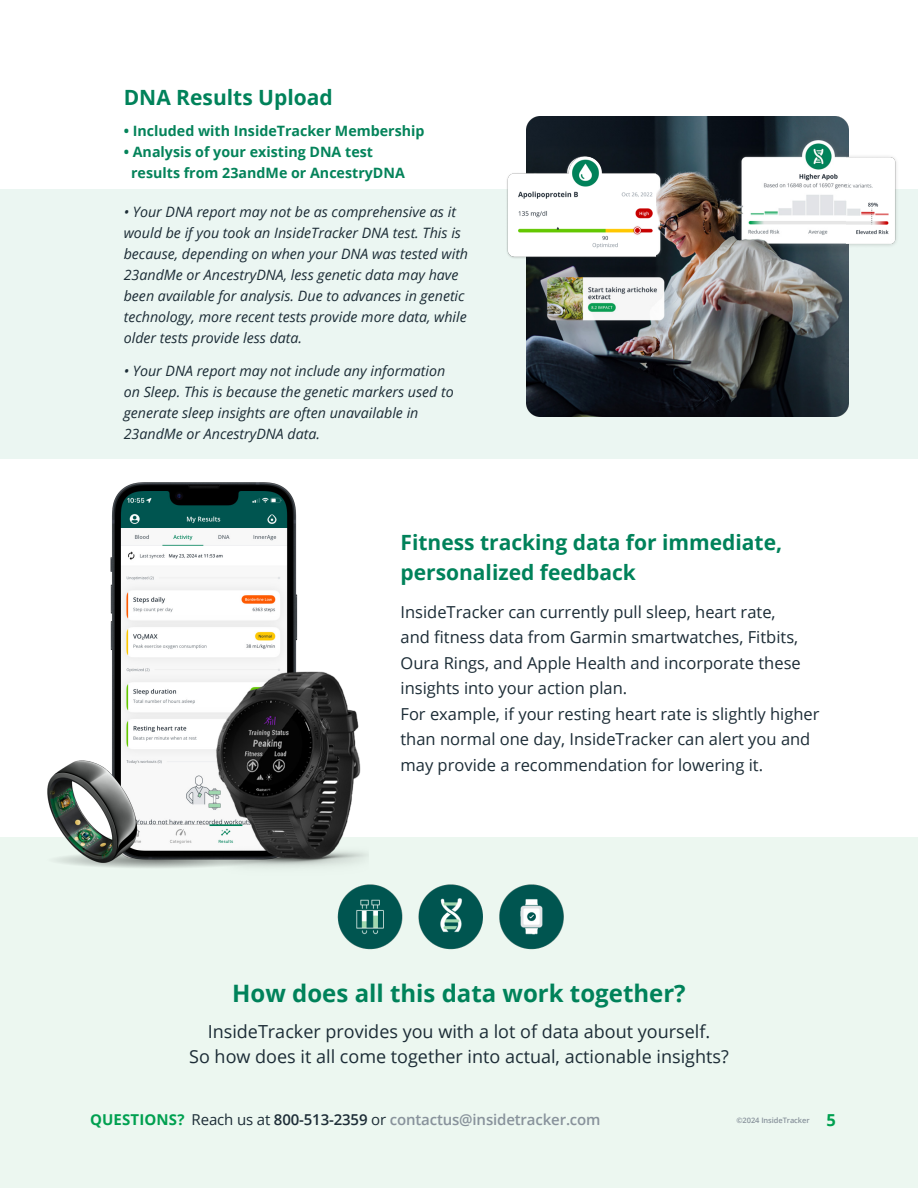
<style>
.page{position:relative;width:918px;height:1188px;background:#fff}
.page>*{position:absolute;margin:0;border:0;box-sizing:border-box;transform-origin:0 0}
.t1{font:700 24px "Open Sans";color:#00825a}
.t2{font:700 21px/30px "Open Sans";color:#00825a}
.t3{font:18px/25.5px "Open Sans";color:#1c2c36;text-align:center}
.t4{font:16.5px/25.5px "Open Sans";color:#1c2c36}
.t5{font:700 16.5px "Open Sans";color:#00a050}
.t6{font:600 15px "Open Sans";letter-spacing:-.01em;color:#88929b}
.t7{font:italic 14.25px/21px "Open Sans";color:#1c2c36}
.t8{font:700 14.25px/21px "Open Sans";color:#04835a}
.t9{font:600 7.5px "Open Sans";letter-spacing:-.01em;color:#88929b}
.s1{font-weight:700;color:#00a050}
.s2{font-weight:400;color:#1c2c36}
.s3{color:#1c2c36}
</style>
<div class="page">
<div style="left:0;top:837px;width:918px;height:351px;background:#ecf7f0"></div>
<img style="left:337px;top:884px;width:227px;height:66px">
<div style="left:0;top:189px;width:918px;height:270px;background:#ebf6f2"></div>
<img style="left:47px;top:482px;width:322px;height:404px">
<img style="left:527px;top:116px;width:322px;height:301px">
<img style="left:846px;top:137px;width:51px;height:112px">
<img style="left:507px;top:154px;width:149px;height:106px">
<p class="t2" style="left:124px;top:81px;width:211px">DNA Results Upload</p>
<p class="t8" style="left:124px;top:120px;width:302px">• Included with InsideTracker Membership</p>
<p class="t8" style="left:131px;top:141px;width:275px;text-indent:-7px">• Analysis of your existing DNA test results from 23andMe or AncestryDNA</p>
<p class="t7" style="left:124px;top:201px;width:346px">• Your DNA report may not be as comprehensive as it would be if you took an InsideTracker DNA test. This is because, depending on when your DNA was tested with 23andMe or AncestryDNA, less genetic data may have been available for analysis. Due to advances in genetic technology, more recent tests provide more data, while older tests provide less data.</p>
<p class="t7" style="left:124px;top:360px;width:331px">• Your DNA report may not include any information on Sleep. This is because the genetic markers used to generate sleep insights are often unavailable in 23andMe or AncestryDNA data.</p>
<p class="t2" style="left:400px;top:527px;width:383px">Fitness tracking data for immediate, personalized feedback</p>
<p class="t4" style="left:400px;top:599px;width:421px">InsideTracker can currently pull sleep, heart rate,<br>and fitness data from Garmin smartwatches, Fitbits, Oura Rings, and Apple Health and incorporate these insights into your action plan.<br>For example, if your resting heart rate is slightly higher than normal one day, InsideTracker can alert you and may provide a recommendation for lowering it.</p>
<p class="t1" style="left:232px;top:976px;width:455px">How does all this data work together?</p>
<p class="t3" style="left:189px;top:1018px;width:541px">InsideTracker provides you with a lot of data about yourself.<br>So how does it all come together into actual, actionable insights?</p>
<p class="t6" style="left:90px;top:1109px;width:512px"><span class="s1">QUESTIONS?</span> <span class="s2">Reach us at</span> <span class="s3">800-513-2359</span> <span class="s2">or</span> contactus@insidetracker.com</p>
<p class="t9" style="left:736px;top:1115px;width:75px">©2024 InsideTracker</p>
<p class="t5" style="left:826px;top:1109px;width:11px">5</p>
</div>
